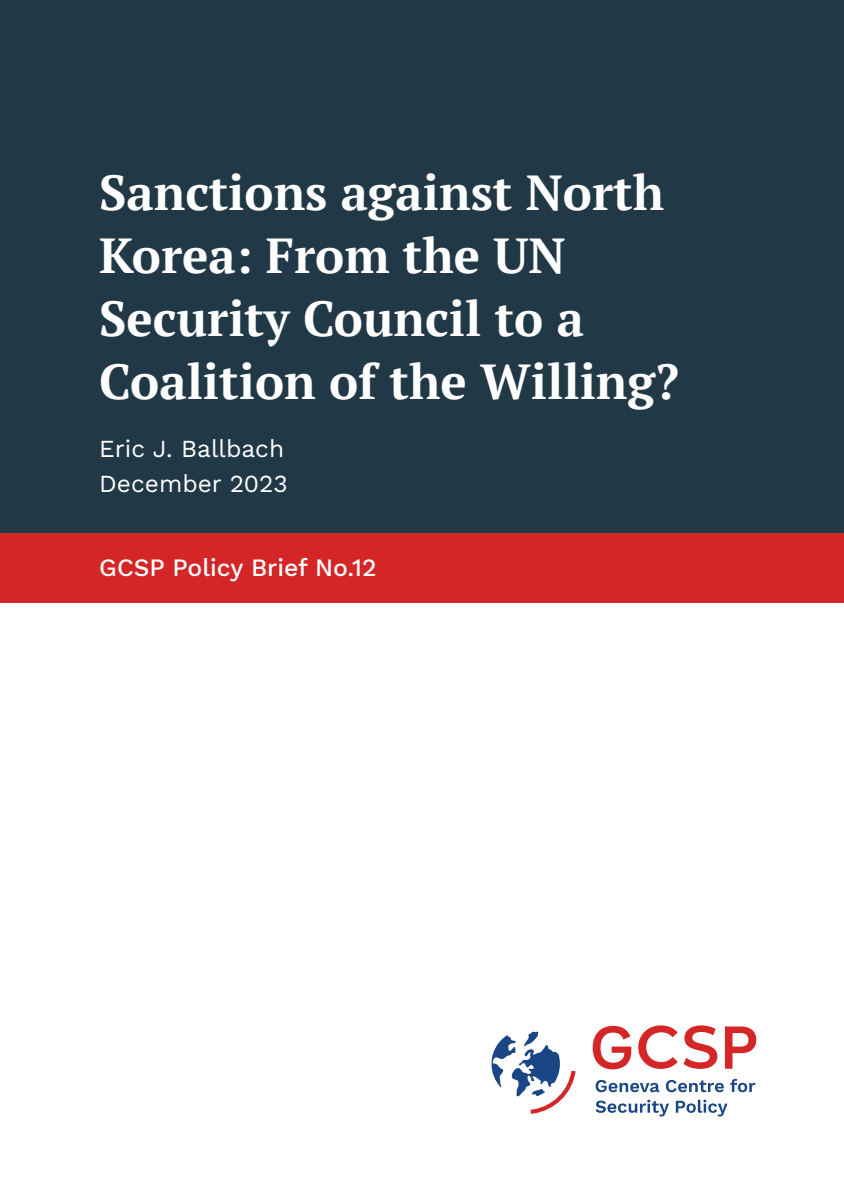
<style>
.page{position:relative;width:844px;height:1191px;background:#fff}
.page>*{position:absolute;margin:0;border:0;box-sizing:border-box;transform-origin:0 0}
.Cover_Title{font:700 49px/63px "PT Serif";color:#fff}
.Cover_Name_Month{font:24.5px "Work Sans";color:#fff}
.Cover_Title-2{font:500 24.5px "Work Sans";color:#fff}
</style>
<div class="page">
<div style="left:0;top:0;width:843px;height:603px;background:#213847"></div>
<div style="left:0;top:533px;width:843px;height:70px;background:#d52627"></div>
<svg style="left:491px;top:1031px;width:84px;height:82px"></svg>
<svg style="left:592px;top:1025px;width:39px;height:44px"></svg>
<svg style="left:638px;top:1025px;width:39px;height:44px"></svg>
<svg style="left:683px;top:1025px;width:34px;height:44px"></svg>
<svg style="left:724px;top:1026px;width:32px;height:42px"></svg>
<svg style="left:595px;top:1080px;width:64px;height:12px"></svg>
<svg style="left:665px;top:1080px;width:58px;height:12px"></svg>
<svg style="left:730px;top:1078px;width:25px;height:14px"></svg>
<svg style="left:595px;top:1099px;width:74px;height:17px"></svg>
<svg style="left:675px;top:1099px;width:52px;height:17px"></svg>
<p class="Cover_Title" style="left:99px;top:161px;width:581px">Sanctions against North<br>Korea: From the UN<br>Security Council to a<br>Coalition of the Willing?</p>
<p class="Cover_Name_Month" style="left:99px;top:430px;width:186px">Eric J. Ballbach</p>
<p class="Cover_Name_Month" style="left:99px;top:465px;width:190px">December 2023</p>
<p class="Cover_Title-2" style="left:99px;top:553px;width:279px">GCSP Policy Brief No.12</p>
</div>
